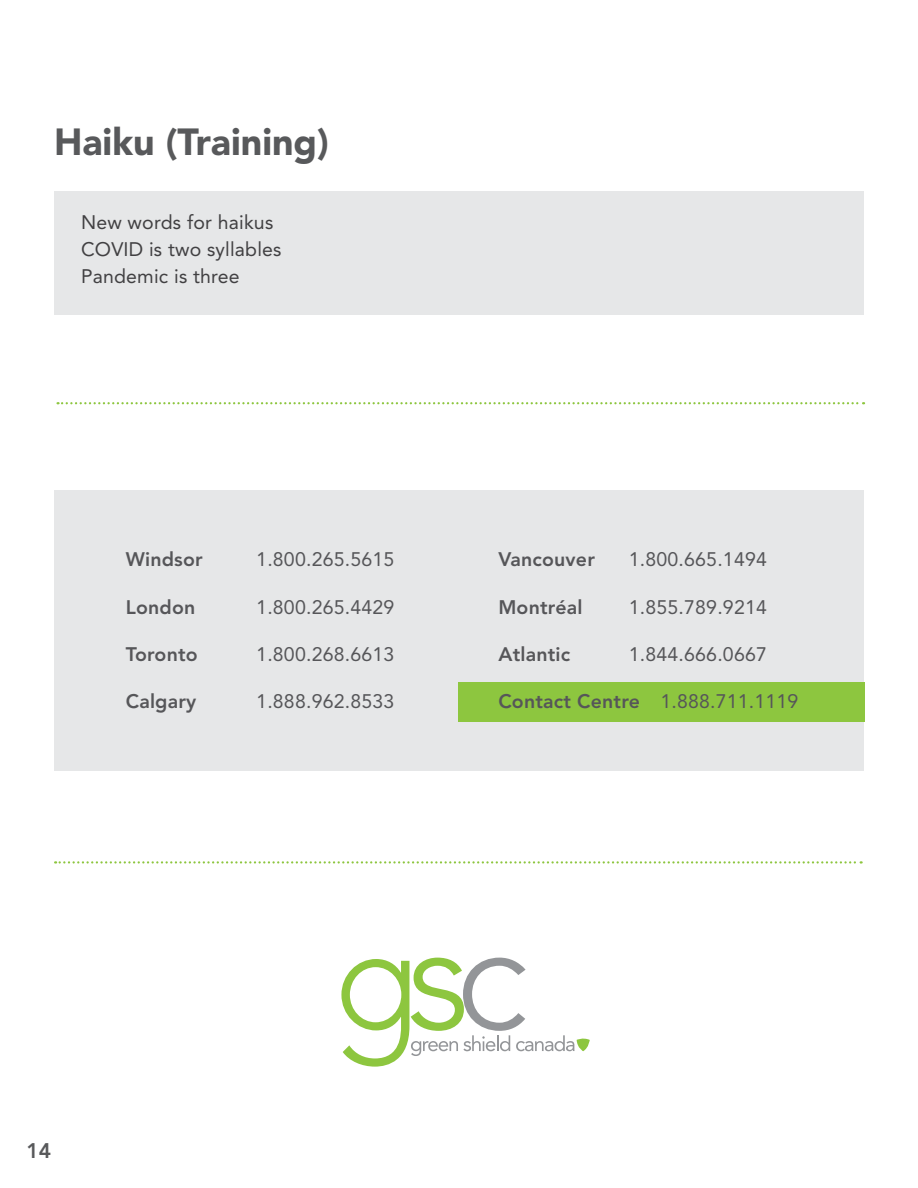
<style>
.page{position:relative;width:918px;height:1188px;background:#fff}
.page>*{position:absolute;margin:0;border:0;box-sizing:border-box;transform-origin:0 0}
.t1{font:900 37.5px "Avenir LT Std";color:#58595b}
.t2{font:800 21px "Avenir LT Std";color:#58595b}
.t3{font:19.5px "Avenir LT Std";letter-spacing:.01em;color:#565659}
.t4{font:800 19.5px "Avenir LT Std";letter-spacing:.01em;color:#565659}
.t5{font:19.5px/27px "Avenir LT Std";letter-spacing:.01em;color:#414042}
.s1{font-weight:800}
</style>
<div class="page">
<div style="left:54px;top:191px;width:810px;height:124px;background:#e6e7e8"></div>
<svg style="left:55px;top:861px;width:807px;height:3px"></svg>
<svg style="left:341px;top:958px;width:249px;height:109px"></svg>
<div style="left:54px;top:490px;width:810px;height:281px;background:#e6e7e8"></div>
<div style="left:458px;top:682px;width:406px;height:40px;background:#8dc63f"></div>
<svg style="left:58px;top:402px;width:806px;height:2px"></svg>
<h1 class="t1" style="left:54px;top:119px;width:277px">Haiku (Training)</h1>
<p class="t5" style="left:81px;top:209px;width:202px">New words for haikus<br>COVID is two syllables<br>Pandemic is three</p>
<p class="t4" style="left:126px;top:548px;width:78px">Windsor</p>
<p class="t3" style="left:256px;top:548px;width:140px">1.800.265.5615</p>
<p class="t4" style="left:126px;top:595px;width:71px">London</p>
<p class="t3" style="left:256px;top:596px;width:140px">1.800.265.4429</p>
<p class="t4" style="left:126px;top:643px;width:73px">Toronto</p>
<p class="t3" style="left:256px;top:643px;width:140px">1.800.268.6613</p>
<p class="t4" style="left:126px;top:690px;width:72px">Calgary</p>
<p class="t3" style="left:256px;top:690px;width:140px">1.888.962.8533</p>
<p class="t4" style="left:498px;top:548px;width:98px">Vancouver</p>
<p class="t3" style="left:629px;top:548px;width:140px">1.800.665.1494</p>
<p class="t4" style="left:498px;top:595px;width:86px">Montréal</p>
<p class="t3" style="left:629px;top:596px;width:140px">1.855.789.9214</p>
<p class="t4" style="left:498px;top:643px;width:73px">Atlantic</p>
<p class="t3" style="left:629px;top:643px;width:140px">1.844.666.0667</p>
<p class="t3" style="left:498px;top:690px;width:302px"><span class="s1">Contact Centre</span> 1.888.711.1119</p>
<p class="t2" style="left:26px;top:1139px;width:26px">14</p>
</div>
